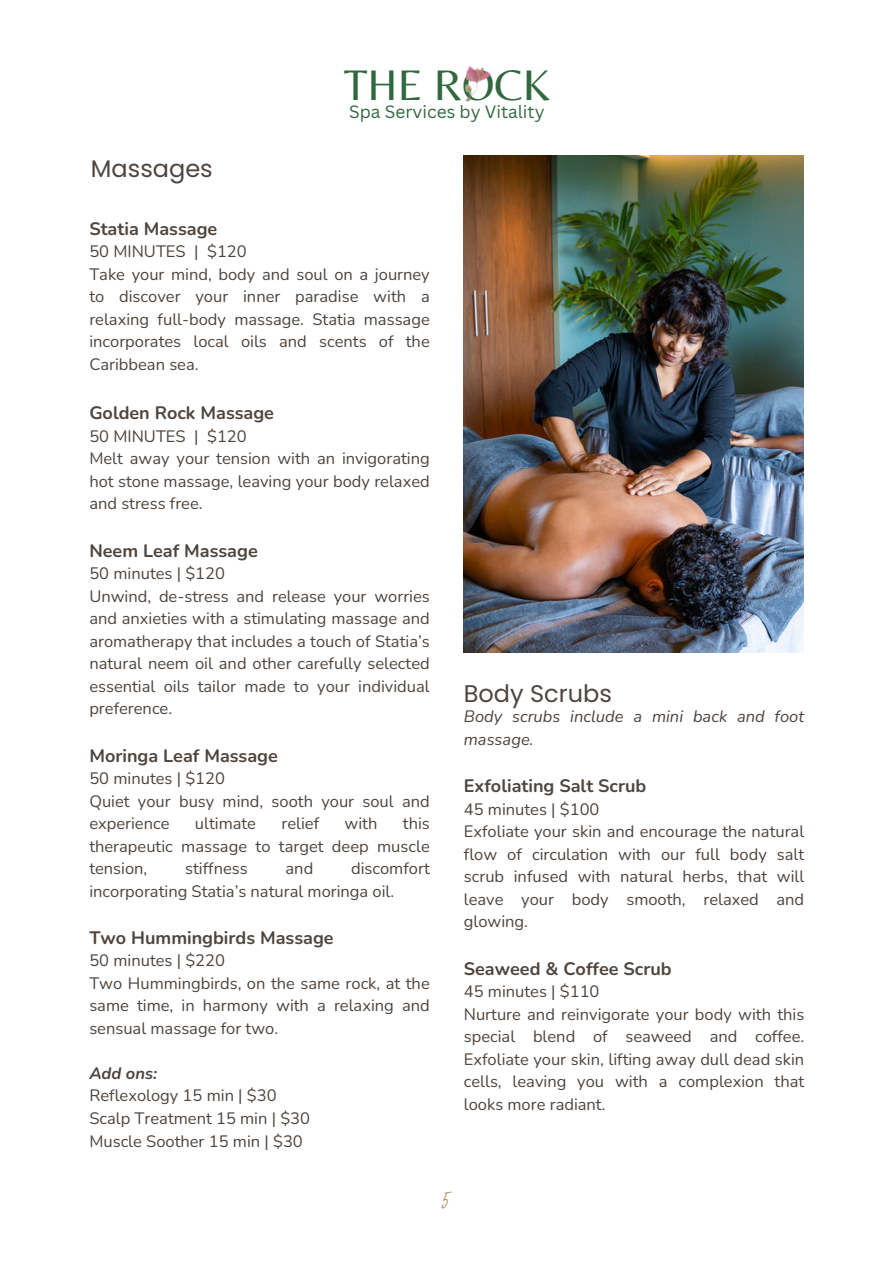
<style>
.page{position:relative;width:894px;height:1264px;background:#fff}
.page>*{position:absolute;margin:0;border:0;box-sizing:border-box;transform-origin:0 0}
.t1{font:47.25px "Moon Time";color:#a29060}
.t2{font:44.55px "Belleza";color:#31683f}
.t3{font:24px "Poppins";color:#4e453e}
.t4{font:700 18px "Nunito";color:#4e453e}
.t5{font:17.4px "Canva Sans";color:#31683f}
.t6{font:16.5px/22.5px "Nunito";color:#4e453e}
.t7{font:italic 16.5px/22.5px "Nunito";color:#4e453e}
.t8{font:italic 700 16.5px "Nunito";color:#4e453e}
</style>
<div class="page">
<img style="left:464px;top:66px;width:27px;height:36px">
<img style="left:463px;top:155px;width:340px;height:497px">
<p class="t3" style="left:91px;top:151px;width:123px">Massages</p>
<h1 class="t2" style="left:344px;top:58px;width:207px">THE ROCK</h1>
<p class="t5" style="left:349px;top:100px;width:197px">Spa Services by Vitality</p>
<p class="t4" style="left:89px;top:216px;width:129px">Statia Massage</p>
<p class="t6" style="left:89px;top:241px;width:342px">50 MINUTES | $120<br>Take your mind, body and soul on a journey to discover your inner paradise with a relaxing full-body massage. Statia massage incorporates local oils and scents of the<br>Caribbean sea.</p>
<p class="t4" style="left:89px;top:401px;width:186px">Golden Rock Massage</p>
<p class="t6" style="left:89px;top:425px;width:342px">50 MINUTES | $120<br>Melt away your tension with an invigorating hot stone massage, leaving your body relaxed and stress free.</p>
<p class="t4" style="left:89px;top:538px;width:170px">Neem Leaf Massage</p>
<p class="t6" style="left:89px;top:562px;width:342px">50 minutes | $120<br>Unwind, de-stress and release your worries and anxieties with a stimulating massage and aromatherapy that includes a touch of Statia’s natural neem oil and other carefully selected essential oils tailor made to your individual preference.</p>
<p class="t4" style="left:89px;top:743px;width:190px">Moringa Leaf Massage</p>
<p class="t6" style="left:89px;top:767px;width:342px">50 minutes | $120<br>Quiet your busy mind, sooth your soul and experience</p>
<p class="t6" style="left:89px;top:812px;width:342px;text-align:justify;text-indent:313px">this therapeutic massage to target deep muscle tension,</p>
<p class="t6" style="left:195px;top:812px;width:63px">ultimate</p>
<p class="t6" style="left:281px;top:812px;width:39px">relief</p>
<p class="t6" style="left:344px;top:812px;width:34px">with</p>
<p class="t6" style="left:89px;top:857px;width:342px;text-indent:262px">discomfort incorporating Statia’s natural moringa oil.</p>
<p class="t4" style="left:89px;top:925px;width:246px">Two Hummingbirds Massage</p>
<p class="t6" style="left:89px;top:949px;width:342px">50 minutes | $220<br>Two Hummingbirds, on the same rock, at the same time, in harmony with a relaxing and sensual massage for two.</p>
<p class="t8" style="left:89px;top:1062px;width:69px">Add ons:</p>
<p class="t6" style="left:89px;top:1084px;width:222px">Reflexology 15 min | $30<br>Scalp Treatment 15 min | $30<br>Muscle Soother 15 min | $30</p>
<p class="t6" style="left:185px;top:857px;width:64px">stiffness</p>
<p class="t6" style="left:285px;top:857px;width:29px">and</p>
<p class="t3" style="left:463px;top:676px;width:149px">Body Scrubs</p>
<h2 class="t7" style="left:463px;top:705px;width:342px">Body scrubs include a mini back and foot massage.</h2>
<p class="t4" style="left:463px;top:774px;width:184px">Exfoliating Salt Scrub</p>
<p class="t6" style="left:463px;top:798px;width:137px">45 minutes | $100</p>
<p class="t6" style="left:463px;top:820px;width:342px;text-align:justify">Exfoliate your skin and encourage the natural flow of circulation with our full body salt scrub infused with natural herbs, that will leave your body smooth, relaxed and glowing.</p>
<p class="t4" style="left:463px;top:956px;width:209px">Seaweed &amp; Coffee Scrub</p>
<p class="t6" style="left:463px;top:980px;width:137px">45 minutes | $110</p>
<p class="t6" style="left:463px;top:1002px;width:342px;text-align:justify">Nurture and reinvigorate your body with this special blend of seaweed and coffee.<br>Exfoliate your skin, lifting away dull dead skin cells, leaving you with a complexion that looks more radiant.</p>
<p class="t1" style="left:439px;top:1171px;width:16px">5</p>
</div>
